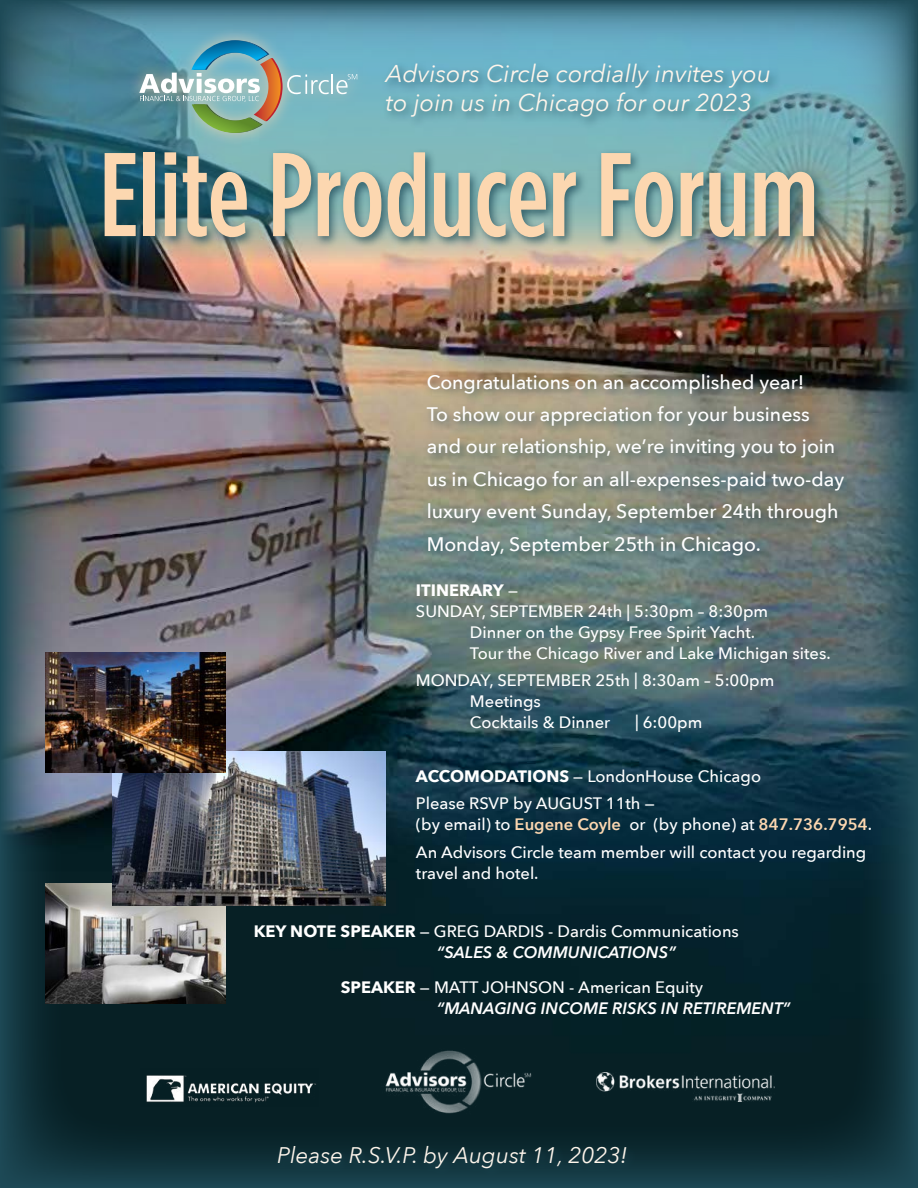
<style>
.page{position:relative;width:918px;height:1188px;background:#fff}
.page>*{position:absolute;margin:0;border:0;box-sizing:border-box;transform-origin:0 0}
.t1{font:500 118.65px "Gotham Cond";color:#fcd7b0}
.t2{font:italic 24.3px/29.1px "Avenir Next";color:#fef5eb}
.t3{font:italic 22.5px "Avenir Next";color:#fef5eb}
.t4{font:500 19.5px/32.4px "Avenir Next";color:#fff}
.t5{font:500 16.5px/21px "Avenir Next";color:#fff}
.t6{font:italic 600 16.5px/21px "Avenir Next";color:#fff}
.t7{font:700 16.5px "Avenir Next";color:#fff}
.s1{font-weight:500}
.s2{font-weight:700}
.s3{font-weight:600;color:#fcd7b0}
.s4{font-weight:600;font-style:italic}
.s5{font-weight:700;font-style:normal}
.s6{font-weight:500;font-style:normal}
</style>
<div class="page">
<img style="left:0;top:264px;width:918px;height:924px">
<img style="left:0;top:0;width:918px;height:264px">
<div style="left:382px;top:60px;width:399px;height:70px;background:#1e4a57;opacity:.75"></div>
<div style="left:100px;top:148px;width:727px;height:101px;background:#1e4a57;opacity:.75"></div>
<img style="left:45px;top:883px;width:180px;height:120px">
<img style="left:112px;top:752px;width:274px;height:153px">
<div style="left:126px;top:27px;width:244px;height:120px;background:#fcd7b0;opacity:.75"></div>
<svg style="left:139px;top:40px;width:218px;height:93px"></svg>
<img style="left:375px;top:1048px;width:162px;height:69px">
<img style="left:141px;top:1068px;width:178px;height:38px">
<img style="left:45px;top:652px;width:180px;height:120px">
<div style="left:423px;top:370px;width:432px;height:197px;background:#1e4a57;opacity:.75"></div>
<div style="left:274px;top:1142px;width:364px;height:39px;background:#1e4a57;opacity:.75"></div>
<img style="left:596px;top:1073px;width:178px;height:28px">
<h2 class="t2" style="left:386px;top:58px;width:387px">Advisors Circle cordially invites you to join us in Chicago for our 2023</h2>
<h1 class="t1" style="left:100px;top:126px;width:720px">Elite Producer Forum</h1>
<p class="t4" style="left:427px;top:365px;width:419px">Congratulations on an accomplished year!<br>To show our appreciation for your business and our relationship, we’re inviting you to join us in Chicago for an all-expenses-paid two‑day luxury event Sunday, September 24th through Monday, September 25th in Chicago.</p>
<p class="t7" style="left:416px;top:576px;width:103px">ITINERARY <span class="s1">—</span></p>
<p class="t5" style="left:416px;top:600px;width:354px">SUNDAY, SEPTEMBER 24th | 5:30pm – 8:30pm</p>
<p class="t5" style="left:470px;top:621px;width:287px">Dinner on the Gypsy Free Spirit Yacht.</p>
<p class="t5" style="left:470px;top:642px;width:362px">Tour the Chicago River and Lake Michigan sites.</p>
<p class="t5" style="left:470px;top:670px;width:306px;text-indent:-54px">MONDAY, SEPTEMBER 25th | 8:30am – 5:00pm<br>Meetings<br>Cocktails &amp; Dinner</p>
<p class="t5" style="left:635px;top:712px;width:69px">| 6:00pm</p>
<p class="t5" style="left:416px;top:761px;width:347px;line-height:27.8px"><span class="s2">ACCOMODATIONS</span> — LondonHouse Chicago<br>Please RSVP by AUGUST 11th —</p>
<p class="t5" style="left:416px;top:810px;width:458px;line-height:27.8px">(by email) to <span class="s3">Eugene Coyle</span> or (by phone) at <span class="s3">847.736.7954</span>.<br>An Advisors Circle team member will contact you regarding</p>
<p class="t5" style="left:416px;top:862px;width:124px">travel and hotel.</p>
<p class="t5" style="left:437px;top:921px;width:304px;text-indent:-183px"><span class="s2">KEY NOTE SPEAKER</span> — GREG DARDIS - Dardis Communications <span class="s4">“SALES &amp; COMMUNICATIONS”</span></p>
<p class="t6" style="left:437px;top:976px;width:355px;text-indent:-96px"><span class="s5">SPEAKER</span> <span class="s6">— MATT JOHNSON - American Equity </span>“MANAGING INCOME RISKS IN RETIREMENT”</p>
<h3 class="t3" style="left:277px;top:1136px;width:351px">Please R.S.V.P. by August 11, 2023!</h3>
</div>
